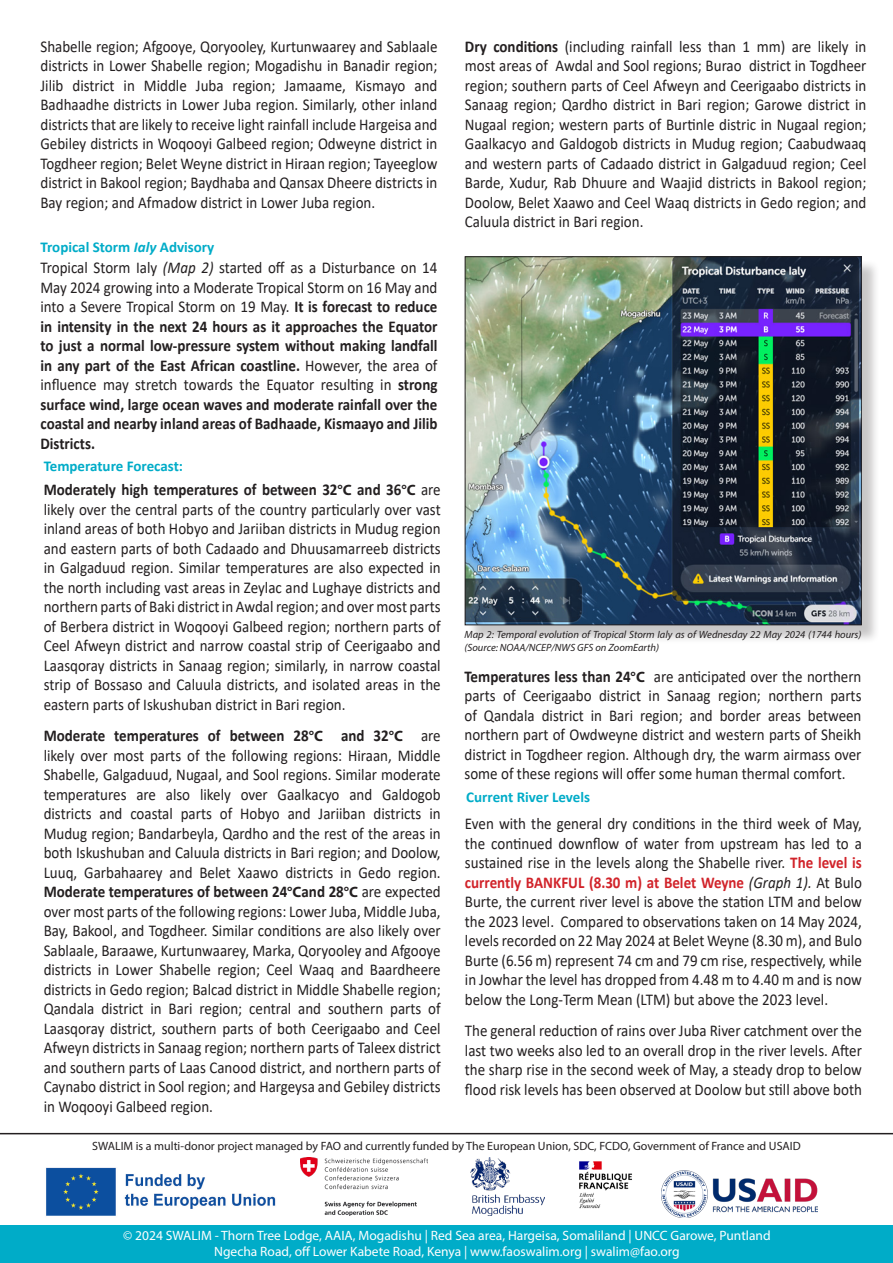
<style>
.page{position:relative;width:893px;height:1263px;background:#fff}
.page>*{position:absolute;margin:0;border:0;box-sizing:border-box;transform-origin:0 0}
.t1{font:16.5px/19.5px "Calibri";color:#231f20;text-align:justify;scale:.91 1}
.t2{font:700 16.5px/19.5px "Calibri";color:#231f20;text-align:justify;scale:.91 1}
.t3{font:700 15px "Calibri";color:#00acc8}
.t4{font:13.5px "Myriad Pro";color:#fff}
.t5{font:12px "Myriad Pro";color:#231f20}
.t6{font:italic 10.5px/13.5px "Myriad Pro";color:#231f20}
.s1{font-style:italic}
.s2{font-weight:400}
.s3{font-weight:400;font-style:italic}
.s4{font-weight:700}
.s5{font-family:"Myriad Pro";font-weight:700;font-size:15px}
.s6{font-weight:700;color:#d1232a}
</style>
<div class="page">
<hr style="left:0;top:1133px;width:893px;height:1px;background:#231f20">
<img style="left:46px;top:1167px;width:230px;height:49px">
<img style="left:301px;top:1158px;width:127px;height:57px">
<img style="left:661px;top:1170px;width:157px;height:47px">
<div style="left:0;top:1225px;width:893px;height:38px;background:#00acc8"></div>
<img style="left:579px;top:1161px;width:53px;height:48px">
<img style="left:471px;top:1158px;width:73px;height:57px">
<div style="left:467px;top:259px;width:413px;height:385px;background:#231f20;opacity:.25"></div>
<img style="left:467px;top:259px;width:392px;height:364px">
<div style="left:465px;top:257px;width:396px;height:368px;border:1px solid #231f20"></div>
<p class="t1" style="left:40px;top:36px;width:438px">Shabelle region; Afgooye, Qoryooley, Kurtunwaarey and Sablaale districts in Lower Shabelle region; Mogadishu in Banadir region; Jilib district in Middle Juba region; Jamaame, Kismayo and Badhaadhe districts in Lower Juba region. Similarly, other inland districts that are likely to receive light rainfall include Hargeisa and Gebiley districts in Woqooyi Galbeed region; Odweyne district in Togdheer region; Belet Weyne district in Hiraan region; Tayeeglow district in Bakool region; Baydhaba and Qansax Dheere districts in Bay region; and Afmadow district in Lower Juba region.</p>
<p class="t3" style="left:40px;top:236px;width:175px">Tropical Storm <span class="s1">Ialy</span> Advisory</p>
<p class="t2" style="left:40px;top:258px;width:438px"><span class="s2">Tropical Storm Ialy</span> <span class="s3">(Map 2)</span> <span class="s2">started off as a Disturbance on 14<br>May 2024 growing into a Moderate Tropical Storm on 16 May and into a Severe Tropical Storm on 19 May.</span> It is forecast to reduce in intensity in the next 24 hours as it approaches the Equator to just a normal low-pressure system without making landfall in any part of the East African coastline. <span class="s2">However, the area of influence may stretch towards the Equator resulting in</span> strong surface wind, large ocean waves and moderate rainfall over the coastal and nearby inland areas of Badhaade, Kismaayo and Jilib Districts.</p>
<p class="t3" style="left:44px;top:456px;width:141px">Temperature Forecast:</p>
<p class="t1" style="left:44px;top:479px;width:438px"><span class="s4">Moderately high temperatures of between 32</span><span class="s5">°C</span> <span class="s4">and 36</span><span class="s5">°C</span> are likely over the central parts of the country particularly over vast inland areas of both Hobyo and Jariiban districts in Mudug region and eastern parts of both Cadaado and Dhuusamarreeb districts in Galgaduud region. Similar temperatures are also expected in the north including vast areas in Zeylac and Lughaye districts and northern parts of Baki district in Awdal region; and over most parts of Berbera district in Woqooyi Galbeed region; northern parts of Ceel Afweyn district and narrow coastal strip of Ceerigaabo and Laasqoray districts in Sanaag region; similarly, in narrow coastal strip of Bossaso and Caluula districts, and isolated areas in the eastern parts of Iskushuban district in Bari region.</p>
<p class="t1" style="left:44px;top:725px;width:438px"><span class="s4">Moderate temperatures of between 28</span><span class="s5">°C</span> <span class="s4">and 32</span><span class="s5">°C</span> are likely over most parts of the following regions: Hiraan, Middle Shabelle, Galgaduud, Nugaal, and Sool regions. Similar moderate temperatures are also likely over Gaalkacyo and Galdogob districts and coastal parts of Hobyo and Jariiban districts in Mudug region; Bandarbeyla, Qardho and the rest of the areas in both Iskushuban and Caluula districts in Bari region; and Doolow, Luuq, Garbahaarey and Belet Xaawo districts in Gedo region.<br><span class="s4">Moderate temperatures of between 24</span><span class="s5">°C</span><span class="s4">and 28</span><span class="s5">°C</span> are expected over most parts of the following regions: Lower Juba, Middle Juba, Bay, Bakool, and Togdheer. Similar conditions are also likely over Sablaale, Baraawe, Kurtunwaarey, Marka, Qoryooley and Afgooye districts in Lower Shabelle region; Ceel Waaq and Baardheere districts in Gedo region; Balcad district in Middle Shabelle region; Qandala district in Bari region; central and southern parts of Laasqoray district, southern parts of both Ceerigaabo and Ceel Afweyn districts in Sanaag region; northern parts of Taleex district and southern parts of Laas Canood district, and northern parts of Caynabo district in Sool region; and Hargeysa and Gebiley districts in Woqooyi Galbeed region.</p>
<p class="t1" style="left:465px;top:36px;width:443px"><span class="s4">Dry conditions</span> (including rainfall less than 1 mm) are likely in most areas of Awdal and Sool regions; Burao district in Togdheer region; southern parts of Ceel Afweyn and Ceerigaabo districts in Sanaag region; Qardho district in Bari region; Garowe district in Nugaal region; western parts of Burtinle distric in Nugaal region; Gaalkacyo and Galdogob districts in Mudug region; Caabudwaaq and western parts of Cadaado district in Galgaduud region; Ceel Barde, Xudur, Rab Dhuure and Waajid districts in Bakool region; Doolow, Belet Xaawo and Ceel Waaq districts in Gedo region; and Caluula district in Bari region.</p>
<p class="t6" style="left:464px;top:627px;width:398px">Map 2: Temporal evolution of Tropical Storm Ialy as of Wednesday 22 May 2024 (1744 hours) (Source: NOAA/NCEP/NWS GFS on ZoomEarth)</p>
<p class="t1" style="left:464px;top:666px;width:438px"><span class="s4">Temperatures less than 24</span><span class="s5">°C</span> are anticipated over the northern parts of Ceerigaabo district in Sanaag region; northern parts of Qandala district in Bari region; and border areas between northern part of Owdweyne district and western parts of Sheikh district in Togdheer region. Although dry, the warm airmass over some of these regions will offer some human thermal comfort.</p>
<p class="t3" style="left:466px;top:786px;width:125px">Current River Levels</p>
<p class="t1" style="left:465px;top:814px;width:438px">Even with the general dry conditions in the third week of May, the continued downflow of water from upstream has led to a sustained rise in the levels along the Shabelle river. <span class="s6">The level is currently BANKFUL (8.30 m) at Belet Weyne</span> <span class="s1">(Graph 1).</span> At Bulo Burte, the current river level is above the station LTM and below the 2023 level. Compared to observations taken on 14 May 2024, levels recorded on 22 May 2024 at Belet Weyne (8.30 m), and Bulo Burte (6.56 m) represent 74 cm and 79 cm rise, respectively, while in Jowhar the level has dropped from 4.48 m to 4.40 m and is now below the Long-Term Mean (LTM) but above the 2023 level.</p>
<p class="t1" style="left:465px;top:1021px;width:438px">The general reduction of rains over Juba River catchment over the last two weeks also led to an overall drop in the river levels. After the sharp rise in the second week of May, a steady drop to below flood risk levels has been observed at Doolow but still above both</p>
<p class="t5" style="left:92px;top:1138px;width:710px">SWALIM is a multi-donor project managed by FAO and currently funded by The European Union, SDC, FCDO, Government of France and USAID</p>
<p class="t4" style="left:123px;top:1227px;width:649px">© 2024 SWALIM - Thorn Tree Lodge, AAIA, Mogadishu | Red Sea area, Hargeisa, Somaliland | UNCC Garowe, Puntland</p>
<p class="t4" style="left:214px;top:1243px;width:467px">Ngecha Road, off Lower Kabete Road, Kenya | www.faoswalim.org | swalim@fao.org</p>
</div>
